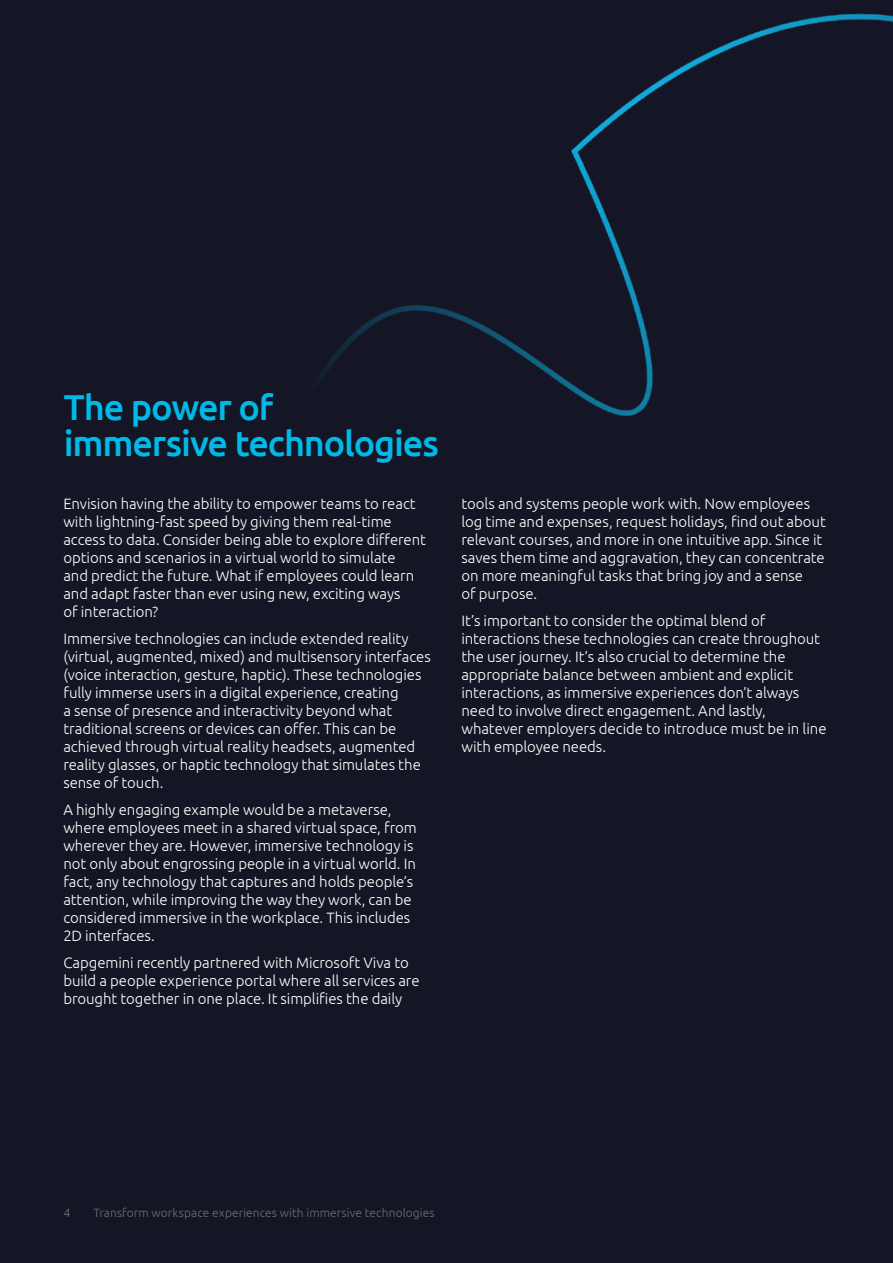
<style>
.page{position:relative;width:893px;height:1263px;background:#151625}
.page>*{position:absolute;margin:0;border:0;box-sizing:border-box;transform-origin:0 0}
.t1{font:500 36px/36px "Ubuntu";letter-spacing:-.03em;color:#00b9e7}
.t2{font:300 15px/18px "Ubuntu";letter-spacing:-.005em;color:#fff}
.t3{font:300 12px "Ubuntu";letter-spacing:.005em;color:#6d6e71}
.t4{font:300 12px "Ubuntu";color:#77787b}
</style>
<div class="page">
<img style="left:320px;top:13px;width:573px;height:403px">
<h1 class="t1" style="left:64px;top:388px;width:377px">The power of immersive technologies</h1>
<p class="t2" style="left:63px;top:494px;width:364px">Envision having the ability to empower teams to react with lightning-fast speed by giving them real-time access to data. Consider being able to explore different options and scenarios in a virtual world to simulate<br>and predict the future. What if employees could learn and adapt faster than ever using new, exciting ways<br>of interaction?</p>
<p class="t2" style="left:63px;top:629px;width:369px">Immersive technologies can include extended reality (virtual, augmented, mixed) and multisensory interfaces (voice interaction, gesture, haptic). These technologies fully immerse users in a digital experience, creating<br>a sense of presence and interactivity beyond what traditional screens or devices can offer. This can be achieved through virtual reality headsets, augmented reality glasses, or haptic technology that simulates the sense of touch.</p>
<p class="t2" style="left:63px;top:800px;width:355px">A highly engaging example would be a metaverse, where employees meet in a shared virtual space, from wherever they are. However, immersive technology is not only about engrossing people in a virtual world. In fact, any technology that captures and holds people’s attention, while improving the way they work, can be considered immersive in the workplace. This includes 2D interfaces.</p>
<p class="t2" style="left:63px;top:953px;width:358px">Capgemini recently partnered with Microsoft Viva to build a people experience portal where all services are brought together in one place. It simplifies the daily</p>
<p class="t2" style="left:461px;top:494px;width:366px">tools and systems people work with. Now employees log time and expenses, request holidays, find out about relevant courses, and more in one intuitive app. Since it saves them time and aggravation, they can concentrate on more meaningful tasks that bring joy and a sense<br>of purpose.</p>
<p class="t2" style="left:461px;top:611px;width:367px">It’s important to consider the optimal blend of interactions these technologies can create throughout the user journey. It’s also crucial to determine the appropriate balance between ambient and explicit interactions, as immersive experiences don’t always need to involve direct engagement. And lastly, whatever employers decide to introduce must be in line with employee needs.</p>
<p class="t4" style="left:64px;top:1205px;width:8px">4</p>
<p class="t3" style="left:94px;top:1205px;width:342px">Transform workspace experiences with immersive technologies</p>
</div>
